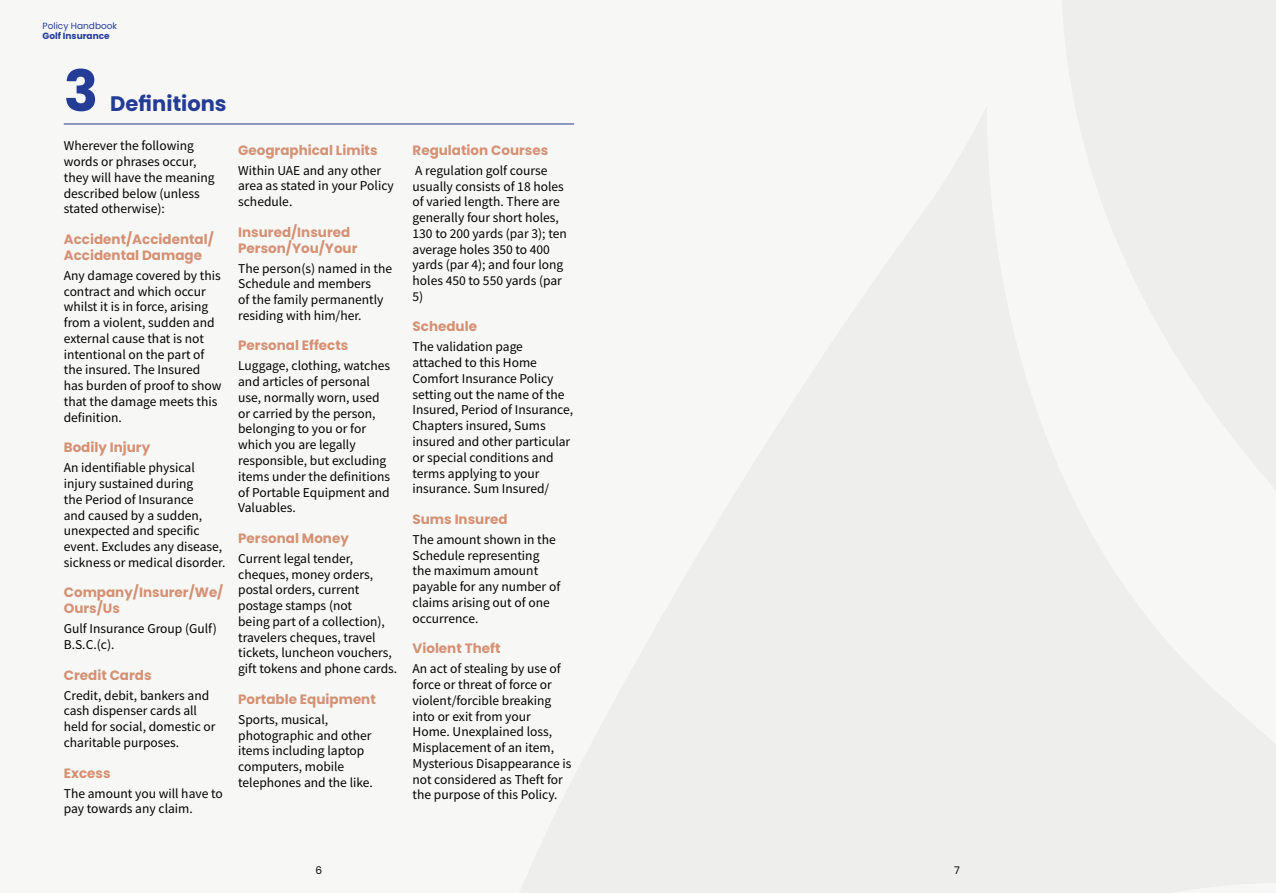
<style>
.page{position:relative;width:1276px;height:893px;background:#f7f8f6}
.page>*{position:absolute;margin:0;border:0;box-sizing:border-box;transform-origin:0 0}
.t1{font:700 56.85px "Poppins";color:#243c96}
.t2{font:700 21px "Poppins";color:#243c96}
.t3{font:13.5px/15.8px "Source Sans Pro";color:#000}
.t4{font:700 13.5px/15.8px "Poppins";color:#d49174}
.t5{font:10.5px "Poppins";color:#000}
.t6{font:9px "Poppins";color:#243c96}
.t7{font:700 9px "Poppins";color:#243c96}
</style>
<div class="page">
<hr style="left:64px;top:124px;width:510px;height:1px;background:#243c96">
<p class="t6" style="left:43px;top:20px;width:76px">Policy Handbook</p>
<p class="t7" style="left:43px;top:31px;width:69px">Golf Insurance</p>
<h1 class="t1" style="left:64px;top:58px;width:36px">3</h1>
<h2 class="t2" style="left:110px;top:91px;width:118px">Definitions</h2>
<p class="t3" style="left:64px;top:138px;width:152px">Wherever the following words or phrases occur, they will have the meaning described below (unless stated otherwise):</p>
<p class="t4" style="left:64px;top:232px;width:152px">Accident/Accidental/<br>Accidental Damage</p>
<p class="t3" style="left:64px;top:267px;width:159px">Any damage covered by this contract and which occur whilst it is in force, arising from a violent, sudden and external cause that is not intentional on the part of the insured. The Insured has burden of proof to show that the damage meets this definition.</p>
<p class="t4" style="left:64px;top:440px;width:88px">Bodily Injury</p>
<p class="t3" style="left:64px;top:460px;width:163px">An identifiable physical injury sustained during<br>the Period of Insurance<br>and caused by a sudden, unexpected and specific event. Excludes any disease, sickness or medical disorder.</p>
<p class="t4" style="left:64px;top:585px;width:161px">Company/Insurer/We/<br>Ours/Us</p>
<p class="t3" style="left:64px;top:621px;width:155px">Gulf Insurance Group (Gulf)<br>B.S.C.(c).</p>
<p class="t4" style="left:64px;top:667px;width:89px">Credit Cards</p>
<p class="t3" style="left:64px;top:687px;width:153px">Credit, debit, bankers and cash dispenser cards all held for social, domestic or charitable purposes.</p>
<p class="t4" style="left:64px;top:765px;width:48px">Excess</p>
<p class="t3" style="left:64px;top:785px;width:160px">The amount you will have to pay towards any claim.</p>
<p class="t4" style="left:238px;top:142px;width:141px">Geographical Limits</p>
<p class="t3" style="left:238px;top:162px;width:157px">Within UAE and any other area as stated in your Policy schedule.</p>
<p class="t4" style="left:238px;top:224px;width:121px">Insured/Insured<br>Person/You/Your</p>
<p class="t3" style="left:238px;top:260px;width:155px">The person(s) named in the<br>Schedule and members<br>of the family permanently residing with him/her.</p>
<p class="t4" style="left:238px;top:338px;width:112px">Personal Effects</p>
<p class="t3" style="left:238px;top:358px;width:153px">Luggage, clothing, watches and articles of personal use, normally worn, used or carried by the person, belonging to you or for which you are legally responsible, but excluding items under the definitions of Portable Equipment and<br>Valuables.</p>
<p class="t4" style="left:238px;top:530px;width:112px">Personal Money</p>
<p class="t3" style="left:238px;top:550px;width:161px">Current legal tender, cheques, money orders, postal orders, current postage stamps (not<br>being part of a collection), travelers cheques, travel tickets, luncheon vouchers, gift tokens and phone cards.</p>
<p class="t4" style="left:238px;top:691px;width:139px">Portable Equipment</p>
<p class="t3" style="left:238px;top:711px;width:136px">Sports, musical, photographic and other items including laptop computers, mobile telephones and the like.</p>
<p class="t4" style="left:412px;top:142px;width:137px">Regulation Courses</p>
<p class="t3" style="left:412px;top:162px;width:156px">A regulation golf course usually consists of 18 holes of varied length. There are generally four short holes,<br>130 to 200 yards (par 3); ten average holes 350 to 400 yards (par 4); and four long holes 450 to 550 yards (par<br>5)</p>
<p class="t4" style="left:412px;top:319px;width:66px">Schedule</p>
<p class="t3" style="left:412px;top:339px;width:162px">The validation page attached to this Home<br>Comfort Insurance Policy setting out the name of the<br>Insured, Period of Insurance,<br>Chapters insured, Sums insured and other particular or special conditions and terms applying to your insurance. Sum Insured/</p>
<p class="t4" style="left:412px;top:511px;width:97px">Sums Insured</p>
<p class="t3" style="left:412px;top:531px;width:149px">The amount shown in the<br>Schedule representing the maximum amount payable for any number of claims arising out of one occurrence.</p>
<p class="t4" style="left:412px;top:641px;width:89px">Violent Theft</p>
<p class="t3" style="left:412px;top:661px;width:160px">An act of stealing by use of force or threat of force or violent/forcible breaking into or exit from your<br>Home. Unexplained loss,<br>Misplacement of an item,<br>Mysterious Disappearance is not considered as Theft for the purpose of this Policy.</p>
<p class="t5" style="left:316px;top:864px;width:8px">6</p>
<p class="t5" style="left:954px;top:864px;width:7px">7</p>
</div>
